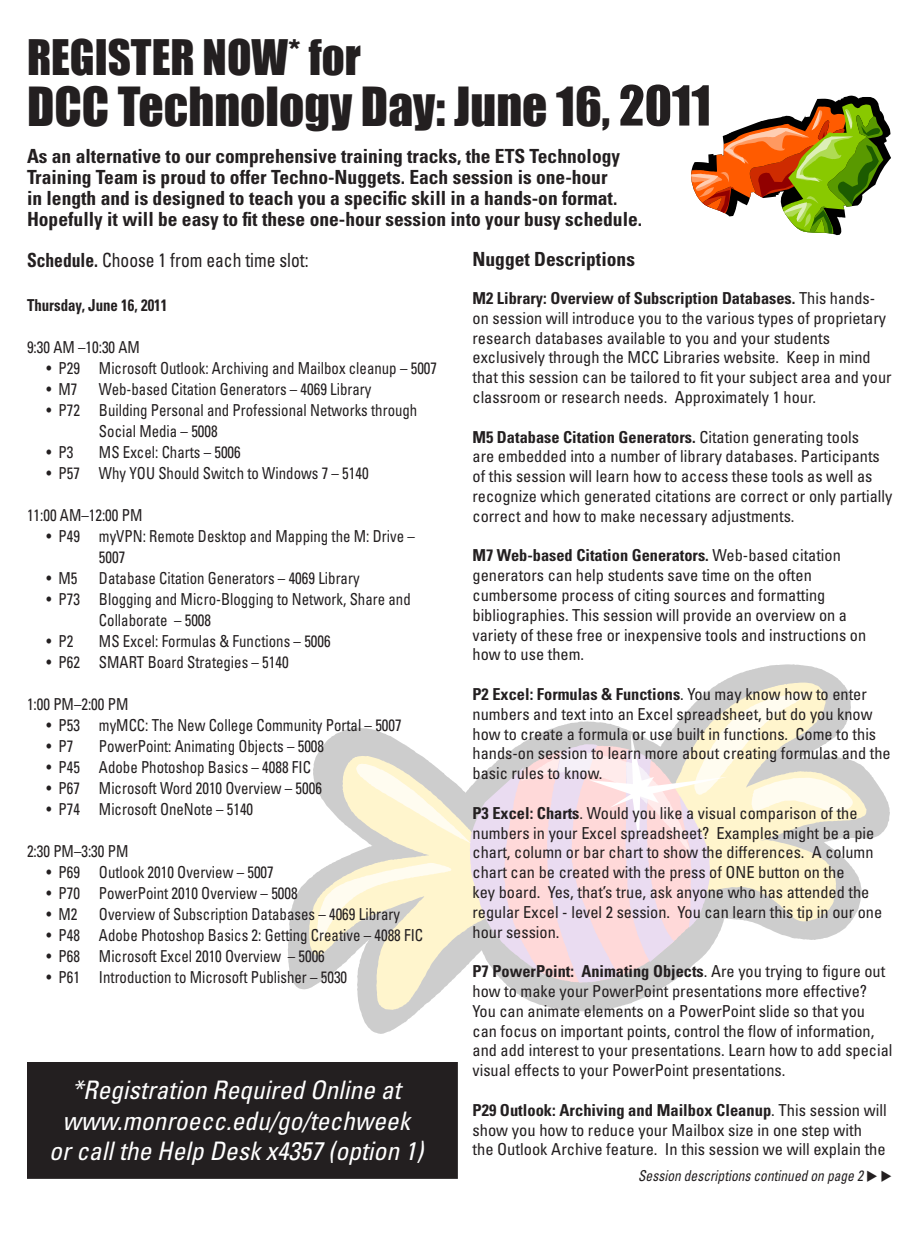
<style>
.page{position:relative;width:918px;height:1242px;background:#fff}
.page>*{position:absolute;margin:0;border:0;box-sizing:border-box;transform-origin:0 0}
.t1{font:49.5px "Impact";color:#231f20}
.t2{font:45px "Impact";color:#231f20}
.t3{font:italic condensed 25.5px "Univers";color:#fff}
.t4{font:700 condensed 19.5px/21px "Univers";color:#231f20}
.t5{font:condensed 19.5px "Univers";color:#231f20;scale:.9 1}
.t6{font:condensed 16.5px/19.8px "Univers";color:#231f20}
.t7{font:condensed 16.5px/21px "Univers";color:#231f20;scale:.9 1}
.t8{font:700 condensed 16.5px "Univers";color:#231f20;scale:.9 1}
.t9{font:italic condensed 15px "Univers";color:#231f20;scale:.9 1}
.s1{font-size:51px}
.s2{font-weight:700}
</style>
<div class="page">
<svg style="left:288px;top:885px;width:154px;height:145px"></svg>
<svg style="left:718px;top:669px;width:172px;height:246px"></svg>
<svg style="left:442px;top:989px;width:215px;height:23px"></svg>
<svg style="left:303px;top:684px;width:552px;height:305px"></svg>
<svg style="left:691px;top:95px;width:200px;height:140px"></svg>
<div style="left:28px;top:1063px;width:429px;height:115px;background:#231f20"></div>
<div style="left:27px;top:1062px;width:431px;height:117px;border:2px solid #231f20"></div>
<p class="t2" style="left:27px;top:22px;width:335px">REGISTER NOW* for</p>
<p class="t1" style="left:27px;top:68px;width:685px">DCC Technology Day: June 16, <span class="s1">2011</span></p>
<p class="t4" style="left:27px;top:146px;width:617px">As an alternative to our comprehensive training tracks, the ETS Technology Training Team is proud to offer Techno-Nuggets. Each session is one-hour<br>in length and is designed to teach you a specific skill in a hands-on format.<br>Hopefully it will be easy to fit these one-hour session into your busy schedule.</p>
<p class="t5" style="left:27px;top:248px;width:315px"><span class="s2">Schedule.</span> Choose 1 from each time slot:</p>
<p class="t8" style="left:27px;top:295px;width:158px">Thursday, June 16, 2011</p>
<p class="t7" style="left:27px;top:337px;width:127px">9:30 AM –10:30 AM</p>
<p class="t7" style="left:46px;top:358px;width:436px">• P29 Microsoft Outlook: Archiving and Mailbox cleanup – 5007</p>
<p class="t7" style="left:46px;top:379px;width:36px">• M7</p>
<p class="t7" style="left:99px;top:379px;width:304px">Web-based Citation Generators – 4069 Library</p>
<p class="t7" style="left:99px;top:400px;width:355px;text-indent:-52px">• P72 Building Personal and Professional Networks through<br>Social Media – 5008</p>
<p class="t7" style="left:46px;top:442px;width:31px">• P3</p>
<p class="t7" style="left:99px;top:442px;width:159px">MS Excel: Charts – 5006</p>
<p class="t7" style="left:46px;top:463px;width:360px">• P57 Why YOU Should Switch to Windows 7 – 5140</p>
<p class="t7" style="left:27px;top:505px;width:130px">11:00 AM–12:00 PM</p>
<p class="t7" style="left:99px;top:526px;width:353px;text-indent:-52px">• P49 myVPN: Remote Desktop and Mapping the M: Drive –<br>5007</p>
<p class="t7" style="left:46px;top:568px;width:36px">• M5</p>
<p class="t7" style="left:99px;top:568px;width:291px">Database Citation Generators – 4069 Library</p>
<p class="t7" style="left:99px;top:589px;width:348px;text-indent:-52px">• P73 Blogging and Micro-Blogging to Network, Share and<br>Collaborate – 5008</p>
<p class="t7" style="left:46px;top:631px;width:31px">• P2</p>
<p class="t7" style="left:99px;top:631px;width:259px">MS Excel: Formulas &amp; Functions – 5006</p>
<p class="t7" style="left:46px;top:652px;width:271px">• P62 SMART Board Strategies – 5140</p>
<p class="t7" style="left:27px;top:694px;width:114px">1:00 PM–2:00 PM</p>
<p class="t7" style="left:46px;top:715px;width:396px">• P53 myMCC: The New College Community Portal – 5007</p>
<p class="t7" style="left:46px;top:736px;width:31px">• P7</p>
<p class="t7" style="left:99px;top:736px;width:252px">PowerPoint: Animating Objects – 5008</p>
<p class="t7" style="left:46px;top:757px;width:295px">• P45 Adobe Photoshop Basics – 4088 FIC</p>
<p class="t7" style="left:46px;top:778px;width:308px">• P67 Microsoft Word 2010 Overview – 5006</p>
<p class="t7" style="left:46px;top:799px;width:231px">• P74 Microsoft OneNote – 5140</p>
<p class="t7" style="left:27px;top:841px;width:114px">2:30 PM–3:30 PM</p>
<p class="t7" style="left:46px;top:862px;width:254px">• P69 Outlook 2010 Overview – 5007</p>
<p class="t7" style="left:46px;top:883px;width:281px">• P70 PowerPoint 2010 Overview – 5008</p>
<p class="t7" style="left:46px;top:904px;width:36px">• M2</p>
<p class="t7" style="left:99px;top:904px;width:336px">Overview of Subscription Databases – 4069 Library</p>
<p class="t7" style="left:46px;top:925px;width:420px">• P48 Adobe Photoshop Basics 2: Getting Creative – 4088 FIC</p>
<p class="t7" style="left:46px;top:946px;width:311px">• P68 Microsoft Excel 2010 Overview – 5006</p>
<p class="t7" style="left:46px;top:967px;width:336px">• P61 Introduction to Microsoft Publisher – 5030</p>
<p class="t4" style="left:472px;top:248px;width:164px">Nugget Descriptions</p>
<p class="t6" style="left:472px;top:288px;width:421px"><span class="s2">M2 Library: Overview of Subscription Databases.</span> This hands&shy;on session will introduce you to the various types of proprietary research databases available to you and your students exclusively through the MCC Libraries website. Keep in mind that this session can be tailored to fit your subject area and your classroom or research needs. Approximately 1 hour.</p>
<p class="t6" style="left:472px;top:426px;width:421px"><span class="s2">M5 Database Citation Generators.</span> Citation generating tools<br>are embedded into a number of library databases. Participants of this session will learn how to access these tools as well as recognize which generated citations are correct or only partially correct and how to make necessary adjustments.</p>
<p class="t6" style="left:472px;top:545px;width:395px"><span class="s2">M7 Web-based Citation Generators.</span> Web-based citation generators can help students save time on the often cumbersome process of citing sources and formatting bibliographies. This session will provide an overview on a variety of these free or inexpensive tools and instructions on how to use them.</p>
<p class="t6" style="left:472px;top:684px;width:420px"><span class="s2">P2 Excel: Formulas &amp; Functions</span>. You may know how to enter numbers and text into an Excel spreadsheet, but do you know how to create a formula or use built in functions. Come to this hands-on session to learn more about creating formulas and the basic rules to know.</p>
<p class="t6" style="left:472px;top:803px;width:411px"><span class="s2">P3 Excel: Charts</span>. Would you like a visual comparison of the numbers in your Excel spreadsheet? Examples might be a pie chart, column or bar chart to show the differences. A column chart can be created with the press of ONE button on the<br>key board. Yes, that’s true, ask anyone who has attended the regular Excel - level 2 session. You can learn this tip in our one hour session.</p>
<p class="t6" style="left:472px;top:961px;width:422px"><span class="s2">P7 PowerPoint: Animating Objects</span>. Are you trying to figure out how to make your PowerPoint presentations more effective?<br>You can animate elements on a PowerPoint slide so that you can focus on important points, control the flow of information, and add interest to your presentations. Learn how to add special visual effects to your PowerPoint presentations.</p>
<p class="t6" style="left:472px;top:1100px;width:416px"><span class="s2">P29 Outlook: Archiving and Mailbox Cleanup</span>. This session will show you how to reduce your Mailbox size in one step with the Outlook Archive feature. In this session we will explain the</p>
<p class="t3" style="left:72px;top:1074px;width:330px">*Registration Required Online at</p>
<p class="t3" style="left:62px;top:1104px;width:349px">www.monroecc.edu/go/techweek</p>
<p class="t3" style="left:49px;top:1135px;width:375px">or call the Help Desk x4357 (option 1)</p>
<p class="t9" style="left:638px;top:1166px;width:284px">Session descriptions continued on page 2 ◆ ◆</p>
</div>
